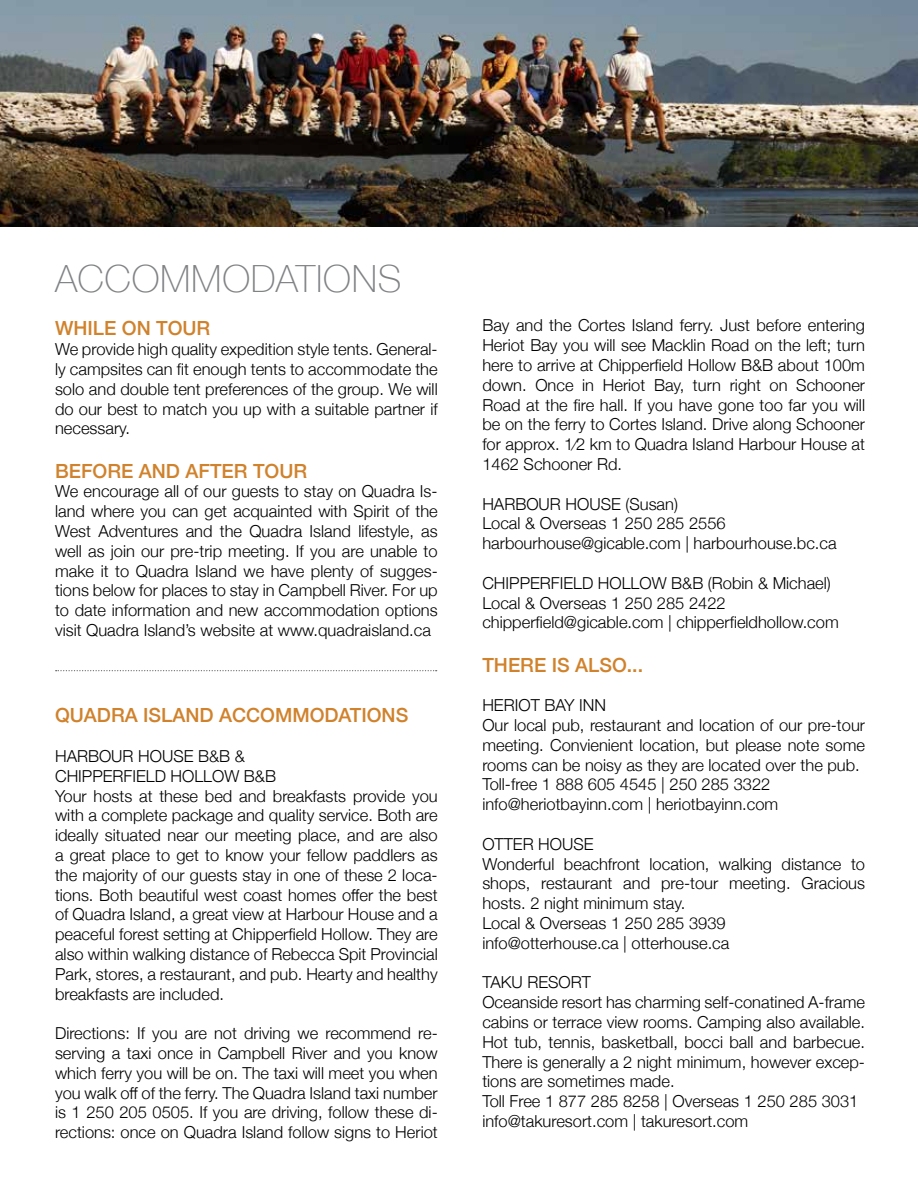
<style>
.page{position:relative;width:918px;height:1188px;background:#fff}
.page>*{position:absolute;margin:0;border:0;box-sizing:border-box;transform-origin:0 0}
.t1{font:100 37.5px "Helvetica Neue";letter-spacing:.02em;color:#808285}
.t2{font:500 19.5px "Helvetica Neue";color:#d0822c}
.t3{font:300 16.5px/19.8px "Helvetica Neue";color:#000}
</style>
<div class="page">
<img style="left:0;top:0;width:918px;height:226px">
<svg style="left:56px;top:670px;width:381px;height:1px"></svg>
<h1 class="t1" style="left:55px;top:250px;width:348px">ACCOMMODATIONS</h1>
<p class="t2" style="left:55px;top:313px;width:157px">WHILE ON TOUR</p>
<p class="t3" style="left:55px;top:338px;width:384px;text-align:justify">We provide high quality expedition style tents. General&shy;ly campsites can fit enough tents to accommodate the solo and double tent preferences of the group. We will do our best to match you up with a suitable partner if necessary.</p>
<p class="t2" style="left:55px;top:455px;width:254px">BEFORE AND AFTER TOUR</p>
<p class="t3" style="left:55px;top:480px;width:384px;text-align:justify">We encourage all of our guests to stay on Quadra Is&shy;land where you can get acquainted with Spirit of the West Adventures and the Quadra Island lifestyle, as well as join our pre-trip meeting. If you are unable to make it to Quadra Island we have plenty of sugges&shy;tions below for places to stay in Campbell River. For up to date information and new accommodation options visit Quadra Island’s website at www.quadraisland.ca</p>
<p class="t2" style="left:55px;top:700px;width:355px">QUADRA ISLAND ACCOMMODATIONS</p>
<p class="t3" style="left:55px;top:745px;width:384px">HARBOUR HOUSE B&amp;B &amp;<br>CHIPPERFIELD HOLLOW B&amp;B<br>Your hosts at these bed and breakfasts provide you with a complete package and quality service. Both are ideally situated near our meeting place, and are also a great place to get to know your fellow paddlers as the majority of our guests stay in one of these 2 loca&shy;tions. Both beautiful west coast homes offer the best of Quadra Island, a great view at Harbour House and a peaceful forest setting at Chipperfield Hollow. They are also within walking distance of Rebecca Spit Provincial Park, stores, a restaurant, and pub. Hearty and healthy breakfasts are included.</p>
<p class="t3" style="left:55px;top:1022px;width:384px;text-align:justify">Directions: If you are not driving we recommend re&shy;serving a taxi once in Campbell River and you know which ferry you will be on. The taxi will meet you when you walk off of the ferry. The Quadra Island taxi number is 1 250 205 0505. If you are driving, follow these di&shy;rections: once on Quadra Island follow signs to Heriot</p>
<p class="t3" style="left:482px;top:314px;width:384px;text-align:justify">Bay and the Cortes Island ferry. Just before entering Heriot Bay you will see Macklin Road on the left; turn here to arrive at Chipperfield Hollow B&amp;B about 100m down. Once in Heriot Bay, turn right on Schooner Road at the fire hall. If you have gone too far you will be on the ferry to Cortes Island. Drive along Schooner for approx. 1⁄2 km to Quadra Island Harbour House at 1462 Schooner Rd.</p>
<p class="t3" style="left:482px;top:493px;width:356px">HARBOUR HOUSE (Susan)<br>Local &amp; Overseas 1 250 285 2556 harbourhouse@gicable.com | harbourhouse.bc.ca</p>
<p class="t3" style="left:482px;top:572px;width:358px">CHIPPERFIELD HOLLOW B&amp;B (Robin &amp; Michael)<br>Local &amp; Overseas 1 250 285 2422 chipperfield@gicable.com | chipperfieldhollow.com</p>
<p class="t2" style="left:482px;top:649px;width:162px">THERE IS ALSO...</p>
<p class="t3" style="left:482px;top:694px;width:384px">HERIOT BAY INN<br>Our local pub, restaurant and location of our pre-tour meeting. Convienient location, but please note some rooms can be noisy as they are located over the pub.<br>Toll-free 1 888 605 4545 | 250 285 3322 info@heriotbayinn.com | heriotbayinn.com</p>
<p class="t3" style="left:482px;top:833px;width:384px">OTTER HOUSE<br>Wonderful beachfront location, walking distance to shops, restaurant and pre-tour meeting. Gracious hosts. 2 night minimum stay.<br>Local &amp; Overseas 1 250 285 3939 info@otterhouse.ca | otterhouse.ca</p>
<p class="t3" style="left:482px;top:971px;width:384px">TAKU RESORT<br>Oceanside resort has charming self-conatined A-frame cabins or terrace view rooms. Camping also available.<br>Hot tub, tennis, basketball, bocci ball and barbecue.<br>There is generally a 2 night minimum, however excep&shy;tions are sometimes made.<br>Toll Free 1 877 285 8258 | Overseas 1 250 285 3031 info@takuresort.com | takuresort.com</p>
</div>
